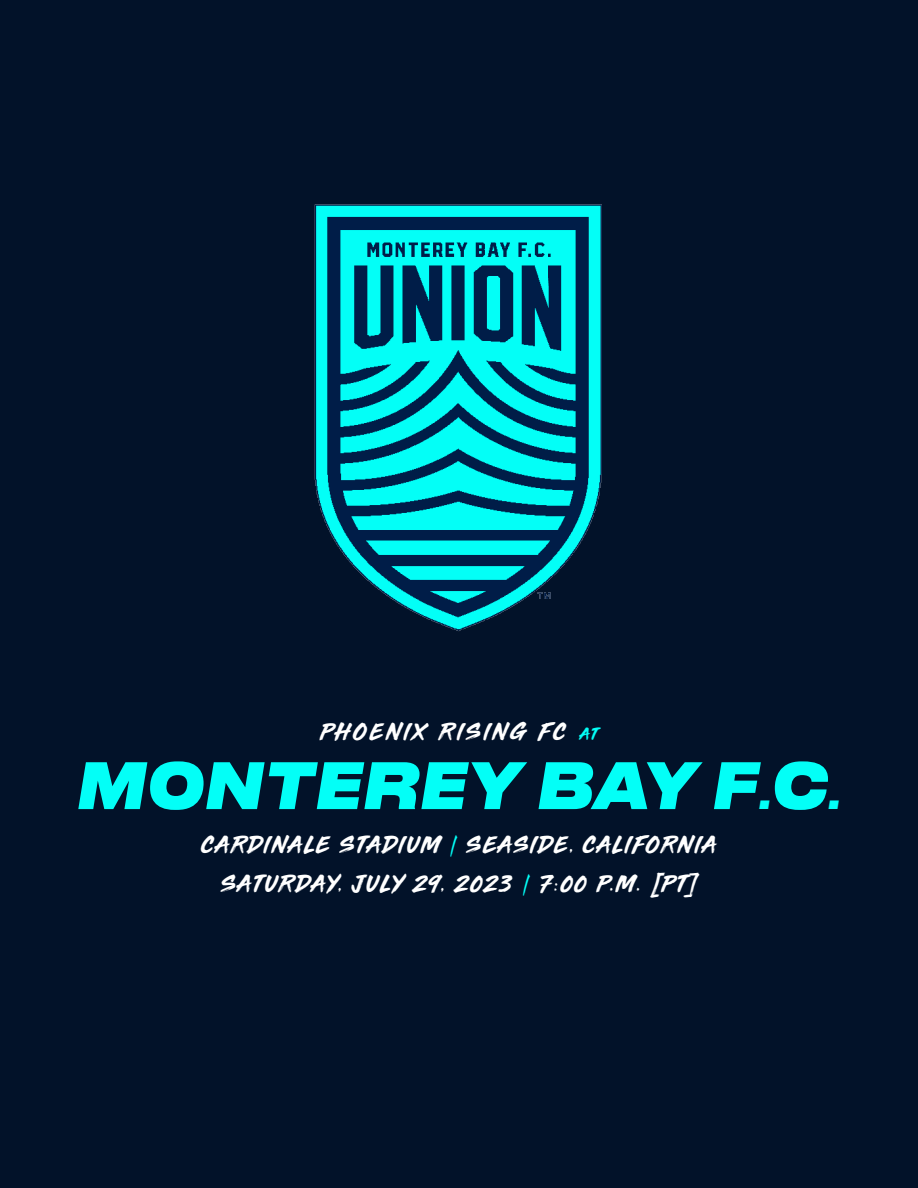
<style>
.page{position:relative;width:918px;height:1188px;background:#021229}
.page>*{position:absolute;margin:0;border:0;box-sizing:border-box;transform-origin:0 0}
.t1{font:italic 63px "Druk Text Wide Trial Super";color:#03fff7;scale:.83 1}
.t2{font:22.5px "Third Rail 2";letter-spacing:.11em;color:#fff}
.t3{font:22.5px "Third Rail 2";letter-spacing:.15em;color:#fff}
.s1{font-size:15.75px;color:#03fff7}
.s2{font-size:36px}
.s3{color:#03fff7}
</style>
<div class="page">
<img style="left:314px;top:204px;width:288px;height:428px">
<p class="t3" style="left:320px;top:715px;width:279px">PHOENIX RISING FC <span class="s1">at</span></p>
<p class="t1" style="left:77px;top:761px;width:922px">MONTEREY BAY F<span class="s2">.</span>C<span class="s2">.</span></p>
<p class="t2" style="left:201px;top:829px;width:517px">CARDINALE STADIUM <span class="s3">|</span> SEASIDE, CALIFORNIA</p>
<p class="t2" style="left:222px;top:868px;width:476px">SATURDAY, JULY 29, 2023 <span class="s3">|</span> 7:00 P.M. [PT]</p>
</div>
